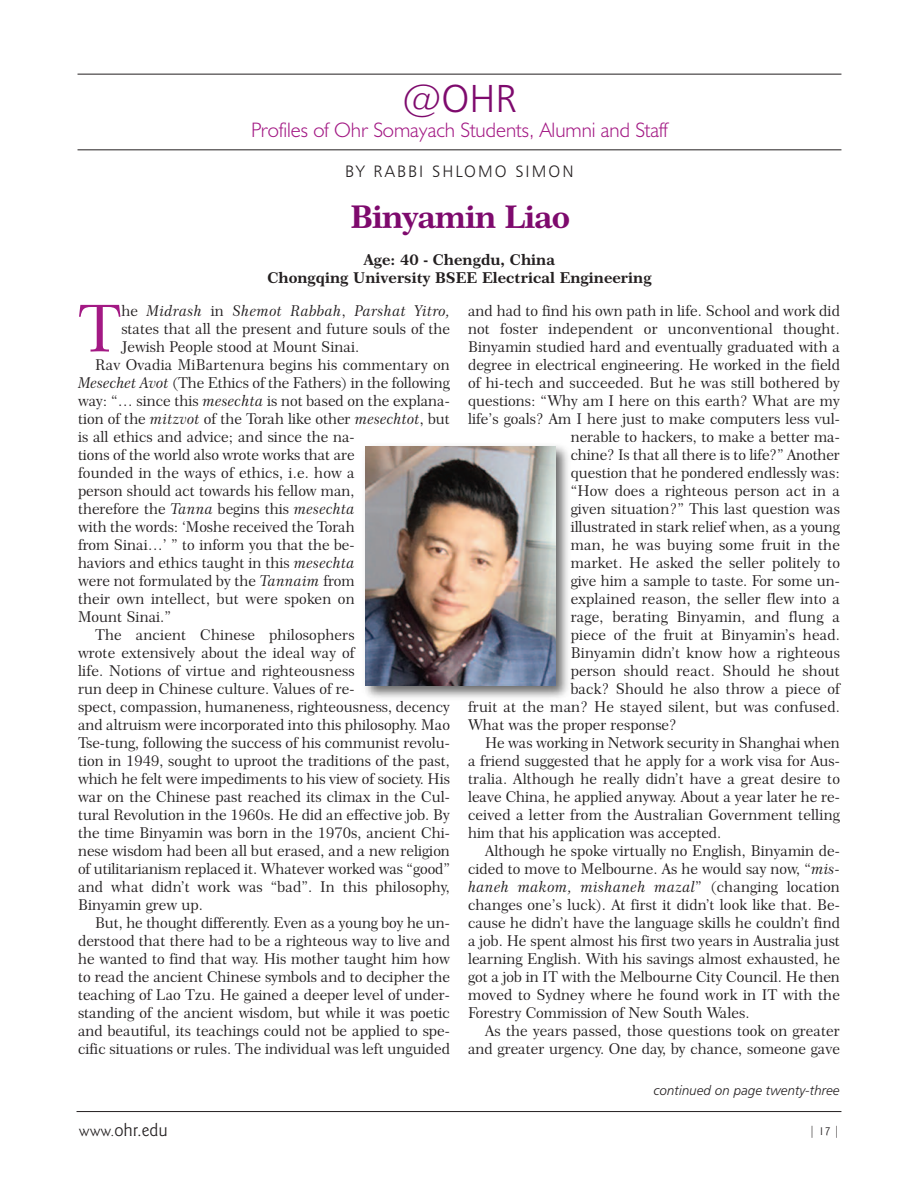
<style>
.page{position:relative;width:918px;height:1188px;background:#fff}
.page>*{position:absolute;margin:0;border:0;box-sizing:border-box;transform-origin:0 0}
.t1{font:65.1px "Century 751 BT Roman No 2 B";color:#a31984}
.t2{font:39px "Humanist 777 BT Light B";color:#7e0a6d}
.t3{font:31.5px "Century 751 BT Bold B";letter-spacing:-.025em;color:#7e0a6d}
.t4{font:300 21px "Humanist 521 BT";color:#a31984}
.t5{font:300 18px "Goudy Sans IT Cby BT";color:#231f20}
.t6{font:16.5px "Humanist 777 BT Light B";letter-spacing:.125em;color:#231f20}
.t7{font:15px/18px "Century 751 BT Roman No 2 B";color:#231f20;text-align:justify}
.t8{font:15px "Century 751 BT No 2 Italic B";letter-spacing:.01em;color:#231f20}
.t9{font:15px/18px "Century 751 BT Bold B";color:#231f20;text-align:center}
.t10{font:13.5px "Humanist 777 BT Light Italic B";color:#231f20}
.t11{font:300 12px "Goudy Sans IT Cby BT";color:#231f20}
.s1{font-family:"Century 751 BT Roman No 2 B"}
.s2{font-family:"Century 751 BT No 2 Italic B"}
.s3{font-size:15px}
</style>
<div class="page">
<hr style="left:77px;top:1111px;width:764px;height:1px;background:#231f20">
<hr style="left:78px;top:150px;width:763px;height:1px;background:#231f20">
<hr style="left:78px;top:74px;width:763px;height:1px;background:#231f20">
<img style="left:365px;top:446px;width:203px;height:252px">
<img style="left:365px;top:446px;width:191px;height:239px">
<h2 class="t2" style="left:402px;top:75px;width:116px">@OHR</h2>
<h3 class="t4" style="left:251px;top:117px;width:418px">Profiles of Ohr Somayach Students, Alumni and Staff</h3>
<p class="t6" style="left:345px;top:162px;width:230px">BY RABBI SHLOMO SIMON</p>
<h3 class="t3" style="left:351px;top:199px;width:221px">Binyamin Liao</h3>
<p class="t9" style="left:267px;top:251px;width:386px">Age: 40 - Chengdu, China<br>Chongqing University BSEE Electrical Engineering</p>
<h1 class="t1" style="left:78px;top:291px;width:45px">t</h1>
<p class="t8" style="left:121px;top:302px;width:330px"><span class="s1">he</span> Midrash <span class="s1">in</span> Shemot Rabbah<span class="s1">,</span> Parshat Yitro,</p>
<p class="t7" style="left:121px;top:319px;width:330px">states that all the present and future souls of the</p>
<p class="t7" style="left:121px;top:337px;width:239px">Jewish People stood at Mount sinai.</p>
<p class="t7" style="left:95px;top:355px;width:356px">Rav ovadia MiBartenura begins his commentary on</p>
<p class="t7" style="left:78px;top:373px;width:373px"><span class="s2">Mesechet Avot</span> (the ethics of the Fathers) in the following</p>
<p class="t7" style="left:78px;top:391px;width:373px">way: “… since this <span class="s2">mesechta</span> is not based on the explana-</p>
<p class="t7" style="left:78px;top:409px;width:373px">tion of the <span class="s2">mitzvot</span> of the torah like other <span class="s2">mesechtot</span>, but</p>
<p class="t7" style="left:78px;top:427px;width:278px">is all ethics and advice; and since the na-</p>
<p class="t7" style="left:78px;top:445px;width:278px">tions of the world also wrote works that are</p>
<p class="t7" style="left:78px;top:463px;width:278px">founded in the ways of ethics, i.e. how a</p>
<p class="t7" style="left:78px;top:481px;width:278px">person should act towards his fellow man,</p>
<p class="t7" style="left:78px;top:499px;width:278px">therefore the <span class="s2">Tanna</span> begins this <span class="s2">mesechta</span></p>
<p class="t7" style="left:78px;top:517px;width:278px">with the words: ‘Moshe received the torah</p>
<p class="t7" style="left:78px;top:535px;width:278px">from sinai…’ ” to inform you that the be-</p>
<p class="t7" style="left:78px;top:553px;width:278px">haviors and ethics taught in this <span class="s2">mesechta</span></p>
<p class="t7" style="left:78px;top:571px;width:278px">were not formulated by the <span class="s2">Tannaim</span> from</p>
<p class="t7" style="left:78px;top:589px;width:278px">their own intellect, but were spoken on</p>
<p class="t7" style="left:78px;top:607px;width:94px">Mount sinai.”</p>
<p class="t7" style="left:95px;top:625px;width:261px">the ancient chinese philosophers</p>
<p class="t7" style="left:78px;top:643px;width:278px">wrote extensively about the ideal way of</p>
<p class="t7" style="left:78px;top:661px;width:278px">life. notions of virtue and righteousness</p>
<p class="t7" style="left:78px;top:679px;width:278px">run deep in chinese culture. values of re-</p>
<p class="t7" style="left:78px;top:697px;width:373px">spect, compassion, humaneness, righteousness, decency</p>
<p class="t7" style="left:78px;top:715px;width:373px">and altruism were incorporated into this philosophy. Mao</p>
<p class="t7" style="left:78px;top:733px;width:373px">tse-tung, following the success of his communist revolu-</p>
<p class="t7" style="left:78px;top:751px;width:373px">tion in 1949, sought to uproot the traditions of the past,</p>
<p class="t7" style="left:78px;top:769px;width:373px">which he felt were impediments to his view of society. his</p>
<p class="t7" style="left:78px;top:787px;width:373px">war on the chinese past reached its climax in the cul-</p>
<p class="t7" style="left:78px;top:805px;width:373px">tural Revolution in the 1960s. he did an effective job. By</p>
<p class="t7" style="left:78px;top:823px;width:373px">the time Binyamin was born in the 1970s, ancient chi-</p>
<p class="t7" style="left:78px;top:841px;width:373px">nese wisdom had been all but erased, and a new religion</p>
<p class="t7" style="left:78px;top:859px;width:373px">of utilitarianism replaced it. Whatever worked was “good”</p>
<p class="t7" style="left:78px;top:877px;width:373px">and what didn’t work was “bad”. in this philosophy,</p>
<p class="t7" style="left:78px;top:895px;width:126px">Binyamin grew up.</p>
<p class="t7" style="left:95px;top:913px;width:356px">But, he thought differently. even as a young boy he un-</p>
<p class="t7" style="left:78px;top:931px;width:373px">derstood that there had to be a righteous way to live and</p>
<p class="t7" style="left:78px;top:949px;width:373px">he wanted to find that way. his mother taught him how</p>
<p class="t7" style="left:78px;top:967px;width:373px">to read the ancient chinese symbols and to decipher the</p>
<p class="t7" style="left:78px;top:985px;width:373px">teaching of lao tzu. he gained a deeper level of under-</p>
<p class="t7" style="left:78px;top:1003px;width:373px">standing of the ancient wisdom, but while it was poetic</p>
<p class="t7" style="left:78px;top:1021px;width:373px">and beautiful, its teachings could not be applied to spe-</p>
<p class="t7" style="left:78px;top:1039px;width:373px">cific situations or rules. the individual was left unguided</p>
<p class="t7" style="left:468px;top:301px;width:373px">and had to find his own path in life. school and work did</p>
<p class="t7" style="left:468px;top:319px;width:373px">not foster independent or unconventional thought.</p>
<p class="t7" style="left:468px;top:337px;width:373px">Binyamin studied hard and eventually graduated with a</p>
<p class="t7" style="left:468px;top:355px;width:373px">degree in electrical engineering. he worked in the field</p>
<p class="t7" style="left:468px;top:373px;width:373px">of hi-tech and succeeded. But he was still bothered by</p>
<p class="t7" style="left:468px;top:391px;width:373px">questions: “Why am i here on this earth? What are my</p>
<p class="t7" style="left:468px;top:409px;width:373px">life’s goals? am i here just to make computers less vul-</p>
<p class="t7" style="left:571px;top:427px;width:271px">nerable to hackers, to make a better ma-</p>
<p class="t7" style="left:571px;top:445px;width:271px">chine? is that all there is to life?” another</p>
<p class="t7" style="left:571px;top:463px;width:271px">question that he pondered endlessly was:</p>
<p class="t7" style="left:571px;top:481px;width:271px">“how does a righteous person act in a</p>
<p class="t7" style="left:571px;top:499px;width:271px">given situation?” this last question was</p>
<p class="t7" style="left:571px;top:517px;width:271px">illustrated in stark relief when, as a young</p>
<p class="t7" style="left:571px;top:535px;width:271px">man, he was buying some fruit in the</p>
<p class="t7" style="left:571px;top:553px;width:271px">market. he asked the seller politely to</p>
<p class="t7" style="left:571px;top:571px;width:271px">give him a sample to taste. For some un-</p>
<p class="t7" style="left:571px;top:589px;width:271px">explained reason, the seller flew into a</p>
<p class="t7" style="left:571px;top:607px;width:271px">rage, berating Binyamin, and flung a</p>
<p class="t7" style="left:571px;top:625px;width:271px">piece of the fruit at Binyamin’s head.</p>
<p class="t7" style="left:571px;top:643px;width:271px">Binyamin didn’t know how a righteous</p>
<p class="t7" style="left:571px;top:661px;width:271px">person should react. should he shout</p>
<p class="t7" style="left:571px;top:679px;width:271px">back? should he also throw a piece of</p>
<p class="t7" style="left:468px;top:697px;width:373px">fruit at the man? he stayed silent, but was confused.</p>
<p class="t7" style="left:468px;top:715px;width:210px">What was the proper response?</p>
<p class="t7" style="left:485px;top:733px;width:356px">he was working in network security in shanghai when</p>
<p class="t7" style="left:468px;top:751px;width:373px">a friend suggested that he apply for a work visa for aus-</p>
<p class="t7" style="left:468px;top:769px;width:373px">tralia. although he really didn’t have a great desire to</p>
<p class="t7" style="left:468px;top:787px;width:373px">leave china, he applied anyway. about a year later he re-</p>
<p class="t7" style="left:468px;top:805px;width:373px">ceived a letter from the australian Government telling</p>
<p class="t7" style="left:468px;top:823px;width:255px">him that his application was accepted.</p>
<p class="t7" style="left:485px;top:841px;width:356px">although he spoke virtually no english, Binyamin de-</p>
<p class="t7" style="left:468px;top:859px;width:373px">cided to move to Melbourne. as he would say now, “<span class="s2">mis-</span></p>
<p class="t8" style="left:468px;top:878px;width:373px">haneh makom, mishaneh mazal<span class="s1">” (changing location</span></p>
<p class="t7" style="left:468px;top:895px;width:373px">changes one’s luck). at first it didn’t look like that. Be&shy;cause he didn’t have the language skills he couldn’t find a job. he spent almost his first two years in australia just learning english. With his savings almost exhausted, he got a job in it with the Melbourne city council. he then moved to sydney where he found work in it with the Forestry commission of new south Wales.</p>
<p class="t7" style="left:468px;top:1021px;width:373px;text-align:right">as the years passed, those questions took on greater and greater urgency. one day, by chance, someone gave</p>
<p class="t10" style="left:654px;top:1083px;width:188px">continued on page twenty-three</p>
<p class="t5" style="left:79px;top:1120px;width:90px"><span class="s3">www.</span>ohr.edu</p>
<p class="t11" style="left:809px;top:1123px;width:32px">|17|</p>
</div>
